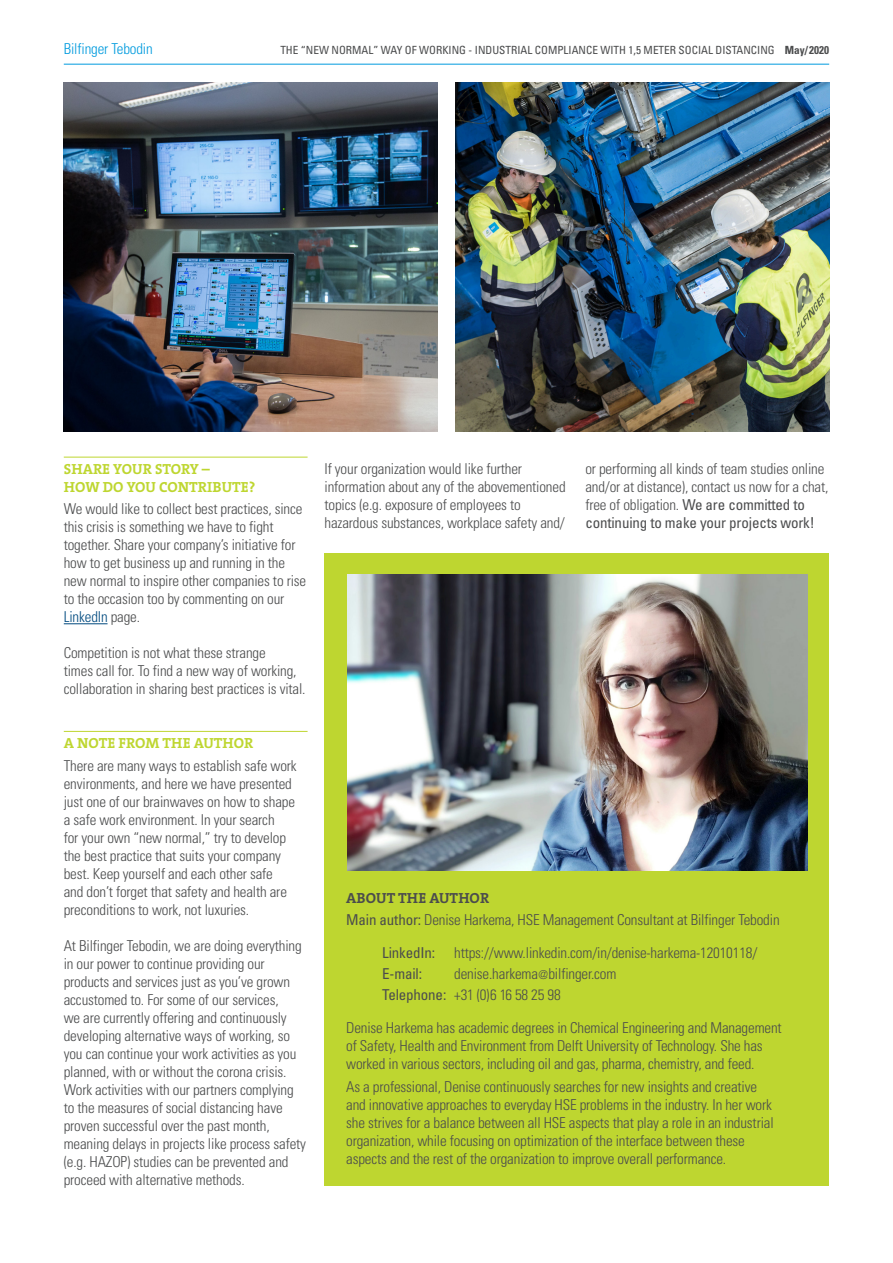
<style>
.page{position:relative;width:893px;height:1263px;background:#fff}
.page>*{position:absolute;margin:0;border:0;box-sizing:border-box;transform-origin:0 0}
.B_NL_Fließtext{font:300 condensed 15px/18px "Univers";letter-spacing:-.01em;color:#4b4c4d}
.B_NL_Fließtext-2{font:300 condensed 15px "Univers";letter-spacing:-.01em;color:#009bde}
.B_NL_Fließtext-3{font:condensed 15px "Univers";letter-spacing:-.01em;color:#4b4c4d}
.B_NL_Subline{font:700 14.7px/18px "The Serif B W7";letter-spacing:.005em;color:#bed630}
.B_NL_Subline-2{font:700 14.7px "The Serif B W7";letter-spacing:.005em;color:#4b4c4d}
.t1{font:condensed 11.25px "Univers";color:#4b4c4d}
.s1{font-weight:700}
.s2{color:#004a7f}
.s3{font-weight:400}
.s4{font-size:12px}
</style>
<div class="page">
<div style="left:325px;top:553px;width:504px;height:632px;background:#bed630"></div>
<hr style="left:64px;top:64px;width:765px;height:1px;background:#009bde">
<hr style="left:64px;top:457px;width:244px;height:1px;background:#bed630">
<hr style="left:64px;top:623px;width:44px;height:1px;background:#004a7f">
<hr style="left:64px;top:731px;width:244px;height:1px;background:#bed630">
<img style="left:347px;top:574px;width:461px;height:296px">
<img style="left:455px;top:82px;width:374px;height:350px">
<img style="left:64px;top:82px;width:374px;height:350px">
<p class="B_NL_Fließtext-2" style="left:64px;top:39px;width:90px">Bilfinger Tebodin</p>
<p class="t1" style="left:280px;top:43px;width:550px">THE “NEW NORMAL” WAY OF WORKING - INDUSTRIAL COMPLIANCE WITH 1,5 METER SOCIAL DISTANCING <span class="s1">May/ 2020</span></p>
<p class="B_NL_Subline" style="left:64px;top:460px;width:193px">SHARE YOUR STORY –<br>HOW DO YOU CONTRIBUTE?</p>
<p class="B_NL_Fließtext" style="left:64px;top:500px;width:244px">We would like to collect best practices, since this crisis is something we have to fight together. Share your company’s initiative for how to get business up and running in the new normal to inspire other companies to rise to the occasion too by commenting on our <span class="s2">LinkedIn</span> page.</p>
<p class="B_NL_Fließtext" style="left:64px;top:644px;width:243px">Competition is not what these strange<br>times call for. To find a new way of working, collaboration in sharing best practices is vital.</p>
<p class="B_NL_Subline" style="left:64px;top:734px;width:191px">A NOTE FROM THE AUTHOR</p>
<p class="B_NL_Fließtext" style="left:64px;top:756px;width:234px">There are many ways to establish safe work environments, and here we have presented just one of our brainwaves on how to shape a safe work environment. In your search<br>for your own “new normal,” try to develop the best practice that suits your company best. Keep yourself and each other safe<br>and don’t forget that safety and health are preconditions to work, not luxuries.</p>
<p class="B_NL_Fließtext" style="left:64px;top:936px;width:244px">At Bilfinger Tebodin, we are doing everything in our power to continue providing our products and services just as you’ve grown accustomed to. For some of our services,<br>we are currently offering and continuously developing alternative ways of working, so you can continue your work activities as you planned, with or without the corona crisis.<br>Work activities with our partners complying to the measures of social distancing have proven successful over the past month, meaning delays in projects like process safety (e.g. HAZOP) studies can be prevented and proceed with alternative methods.</p>
<p class="B_NL_Fließtext" style="left:325px;top:460px;width:243px">If your organization would like further information about any of the abovementioned topics (e.g. exposure of employees to hazardous substances, workplace safety and/</p>
<p class="B_NL_Fließtext" style="left:585px;top:460px;width:244px">or performing all kinds of team studies online and/or at distance), contact us now for a chat, free of obligation. <span class="s3">We are committed to continuing to make your projects work!</span></p>
<p class="B_NL_Subline-2" style="left:346px;top:888px;width:144px">ABOUT THE AUTHOR</p>
<p class="B_NL_Fließtext" style="left:346px;top:910px;width:435px"><span class="s3">Main author:</span> Denise Harkema, HSE Management Consultant at Bilfinger Tebodin</p>
<p class="B_NL_Fließtext-3" style="left:382px;top:943px;width:54px">LinkedIn:</p>
<p class="B_NL_Fließtext" style="left:454px;top:943px;width:305px">https://www.linkedin.com/in/denise-harkema-12010118/</p>
<p class="B_NL_Fließtext-3" style="left:382px;top:964px;width:41px">E-mail:</p>
<p class="B_NL_Fließtext" style="left:454px;top:964px;width:164px">denise.harkema<span class="s4">@</span>bilfinger.com</p>
<p class="B_NL_Fließtext" style="left:382px;top:985px;width:180px"><span class="s3">Telephone:</span> +31 (0)6 16 58 25 98</p>
<p class="B_NL_Fließtext" style="left:346px;top:1018px;width:437px">Denise Harkema has academic degrees in Chemical Engineering and Management of Safety, Health and Environment from Delft University of Technology. She has worked in various sectors, including oil and gas, pharma, chemistry, and feed.</p>
<p class="B_NL_Fließtext" style="left:346px;top:1077px;width:429px">As a professional, Denise continuously searches for new insights and creative and innovative approaches to everyday HSE problems in the industry. In her work she strives for a balance between all HSE aspects that play a role in an industrial organization, while focusing on optimization of the interface between these aspects and the rest of the organization to improve overall performance.</p>
</div>
